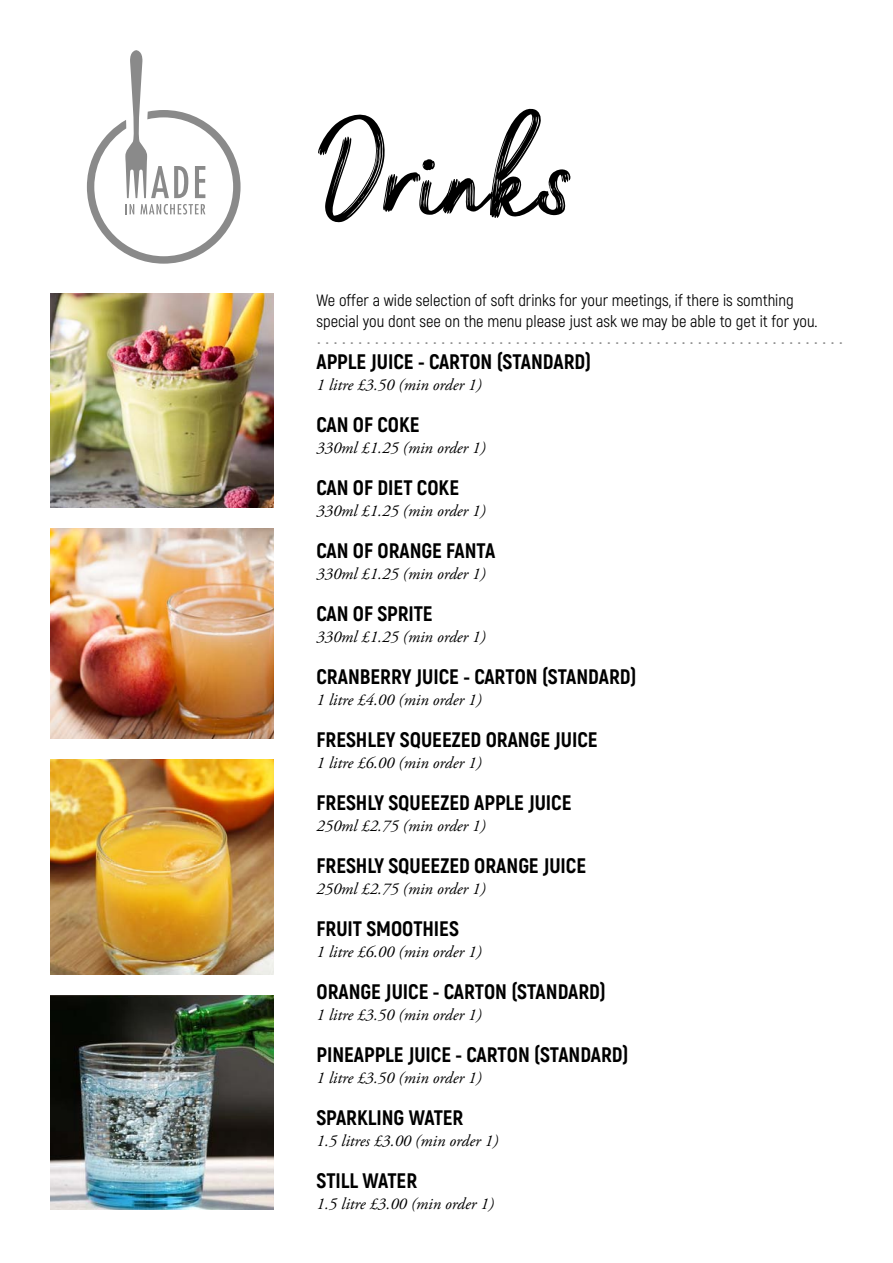
<style>
.page{position:relative;width:893px;height:1263px;background:#fff}
.page>*{position:absolute;margin:0;border:0;box-sizing:border-box;transform-origin:0 0}
.t1{font:107.25px "Miller";color:#000}
.t2{font:800 21px "Akrobat";color:#000}
.t3{font:italic 16.5px "Adobe Garamond Pro";color:#000}
.t4{font:16.5px/21px "Akrobat";color:#000}
.t5{font:500 16.5px "Futura BT";color:#8a8a8a}
</style>
<div class="page">
<img style="left:50px;top:293px;width:224px;height:215px">
<img style="left:50px;top:759px;width:224px;height:216px">
<img style="left:50px;top:528px;width:224px;height:211px">
<img style="left:50px;top:995px;width:224px;height:215px">
<svg style="left:87px;top:50px;width:154px;height:214px"></svg>
<p class="t1" style="left:318px;top:111px;width:259px">Drinks</p>
<p class="t4" style="left:316px;top:289px;width:503px">We offer a wide selection of soft drinks for your meetings, if there is somthing special you dont see on the menu please just ask we may be able to get it for you.</p>
<p class="t2" style="left:316px;top:348px;width:276px">APPLE JUICE - CARTON (STANDARD)</p>
<p class="t3" style="left:316px;top:374px;width:167px">1 litre £3.50 (min order 1)</p>
<p class="t2" style="left:316px;top:411px;width:105px">CAN OF COKE</p>
<p class="t3" style="left:316px;top:437px;width:171px">330ml £1.25 (min order 1)</p>
<p class="t2" style="left:316px;top:474px;width:144px">CAN OF DIET COKE</p>
<p class="t3" style="left:316px;top:500px;width:171px">330ml £1.25 (min order 1)</p>
<p class="t2" style="left:316px;top:537px;width:180px">CAN OF ORANGE FANTA</p>
<p class="t3" style="left:316px;top:563px;width:171px">330ml £1.25 (min order 1)</p>
<p class="t2" style="left:316px;top:600px;width:118px">CAN OF SPRITE</p>
<p class="t3" style="left:316px;top:626px;width:171px">330ml £1.25 (min order 1)</p>
<p class="t2" style="left:316px;top:663px;width:321px">CRANBERRY JUICE - CARTON (STANDARD)</p>
<p class="t3" style="left:316px;top:689px;width:167px">1 litre £4.00 (min order 1)</p>
<p class="t2" style="left:316px;top:726px;width:283px">FRESHLEY SQUEEZED ORANGE JUICE</p>
<p class="t3" style="left:316px;top:752px;width:167px">1 litre £6.00 (min order 1)</p>
<p class="t2" style="left:316px;top:789px;width:256px">FRESHLY SQUEEZED APPLE JUICE</p>
<p class="t3" style="left:316px;top:815px;width:171px">250ml £2.75 (min order 1)</p>
<p class="t2" style="left:316px;top:852px;width:271px">FRESHLY SQUEEZED ORANGE JUICE</p>
<p class="t3" style="left:316px;top:878px;width:171px">250ml £2.75 (min order 1)</p>
<p class="t2" style="left:316px;top:915px;width:144px">FRUIT SMOOTHIES</p>
<p class="t3" style="left:316px;top:941px;width:167px">1 litre £6.00 (min order 1)</p>
<p class="t2" style="left:316px;top:978px;width:291px">ORANGE JUICE - CARTON (STANDARD)</p>
<p class="t3" style="left:316px;top:1004px;width:167px">1 litre £3.50 (min order 1)</p>
<p class="t2" style="left:316px;top:1041px;width:313px">PINEAPPLE JUICE - CARTON (STANDARD)</p>
<p class="t3" style="left:316px;top:1067px;width:167px">1 litre £3.50 (min order 1)</p>
<p class="t2" style="left:316px;top:1104px;width:148px">SPARKLING WATER</p>
<p class="t3" style="left:316px;top:1130px;width:183px">1.5 litres £3.00 (min order 1)</p>
<p class="t2" style="left:316px;top:1167px;width:102px">STILL WATER</p>
<p class="t3" style="left:316px;top:1193px;width:179px">1.5 litre £3.00 (min order 1)</p>
<p class="t5" style="left:316px;top:328px;width:528px">................................................................</p>
</div>
